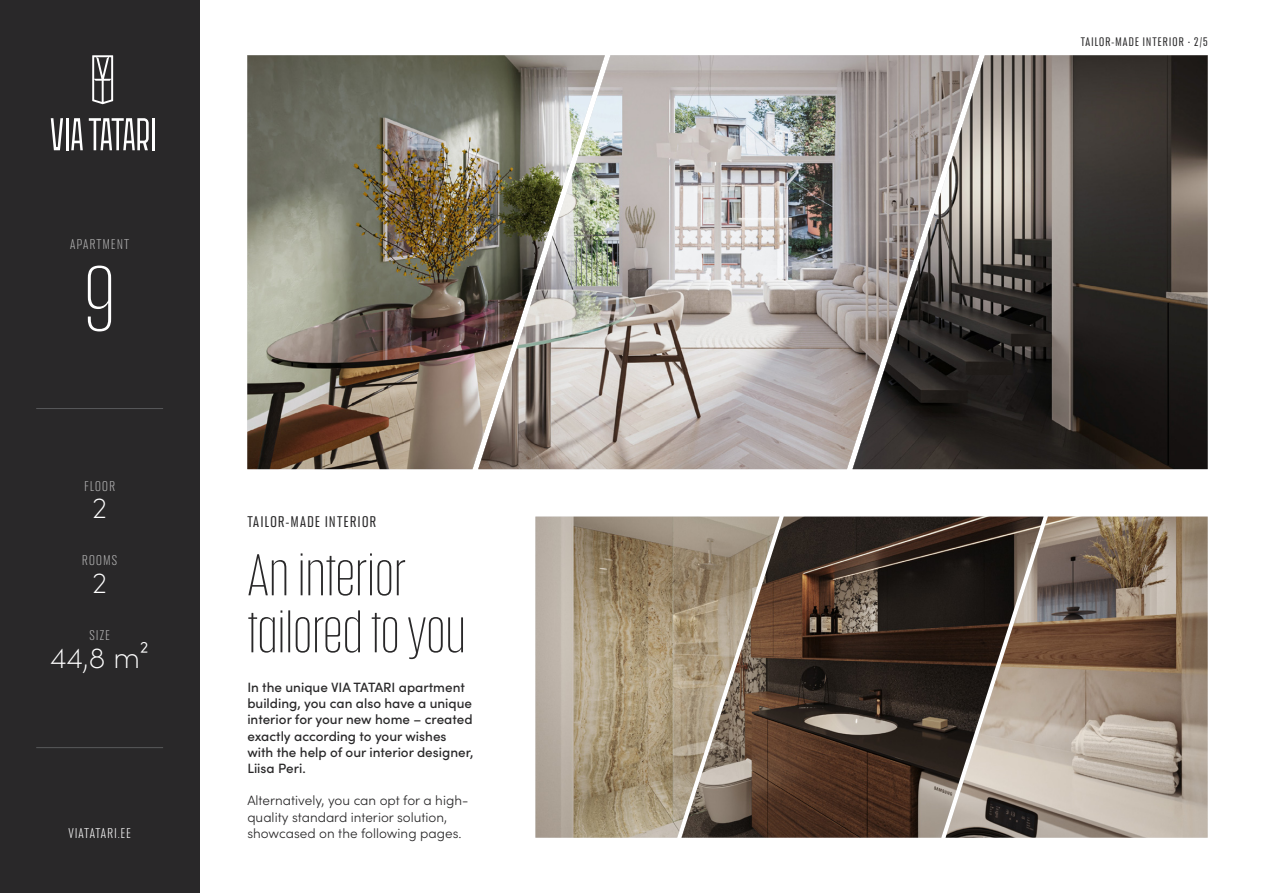
<style>
.page{position:relative;width:1263px;height:893px;background:#fff}
.page>*{position:absolute;margin:0;border:0;box-sizing:border-box;transform-origin:0 0}
.t1{font:300 90px "Anguita Sans";color:#fff}
.t2{font:300 57px/57px "Anguita Sans";color:#292829}
.t3{font:200 29.1px "Sofia Pro";color:#fff}
.t4{font:500 15px "Anguita Sans";letter-spacing:.1em;color:#292829}
.t5{font:13.65px "Anguita Sans";letter-spacing:.1em;color:#b5b5b5}
.t6{font:13.65px "Anguita Sans";letter-spacing:.1em;color:#fff}
.t7{font:500 13.5px/16.2px "Sofia Pro";color:#292829}
.t8{font:300 13.5px/16.2px "Sofia Pro";color:#292829}
.t9{font:500 12px "Anguita Sans";letter-spacing:.1em;color:#292829}
</style>
<div class="page">
<img style="left:1043px;top:517px;width:165px;height:321px">
<img style="left:779px;top:517px;width:264px;height:321px">
<img style="left:535px;top:517px;width:244px;height:321px">
<svg style="left:979px;top:55px;width:229px;height:414px;background:#47413d"></svg>
<svg style="left:605px;top:55px;width:374px;height:414px;background:#a29c9a"></svg>
<img style="left:247px;top:55px;width:358px;height:414px">
<div style="left:0;top:0;width:199px;height:893px;background:#292829"></div>
<hr style="left:36px;top:747px;width:127px;height:1px;background:#58595b">
<hr style="left:36px;top:408px;width:127px;height:1px;background:#58595b">
<svg style="left:92px;top:55px;width:21px;height:49px"></svg>
<hr style="left:152px;top:118px;width:3px;height:32px;background:#fff">
<svg style="left:51px;top:118px;width:12px;height:32px"></svg>
<svg style="left:71px;top:118px;width:12px;height:32px"></svg>
<svg style="left:89px;top:118px;width:60px;height:32px"></svg>
<hr style="left:66px;top:118px;width:2px;height:32px;background:#fff">
<p class="t5" style="left:70px;top:237px;width:60px">APARTMENT</p>
<h1 class="t1" style="left:84px;top:252px;width:34px">9</h1>
<p class="t5" style="left:84px;top:479px;width:32px">FLOOR</p>
<h3 class="t3" style="left:92px;top:487px;width:16px">2</h3>
<p class="t5" style="left:82px;top:553px;width:36px">ROOMS</p>
<h3 class="t3" style="left:92px;top:562px;width:16px">2</h3>
<p class="t5" style="left:89px;top:628px;width:22px">SIZE</p>
<h3 class="t3" style="left:51px;top:636px;width:100px">44,8 m²</h3>
<p class="t6" style="left:68px;top:826px;width:64px">VIATATARI.EE</p>
<p class="t4" style="left:247px;top:514px;width:130px">TAILOR-MADE INTERIOR</p>
<h2 class="t2" style="left:247px;top:546px;width:220px">An interior tailored to you</h2>
<p class="t7" style="left:247px;top:678px;width:228px">In the unique VIA TATARI apartment building, you can also have a unique interior for your new home – created exactly according to your wishes with the help of our interior designer,<br>Liisa Peri.</p>
<p class="t8" style="left:247px;top:792px;width:222px">Alternatively, you can opt for a high&shy;quality standard interior solution, showcased on the following pages.</p>
<p class="t9" style="left:1081px;top:35px;width:129px">TAILOR-MADE INTERIOR • 2/5</p>
</div>
